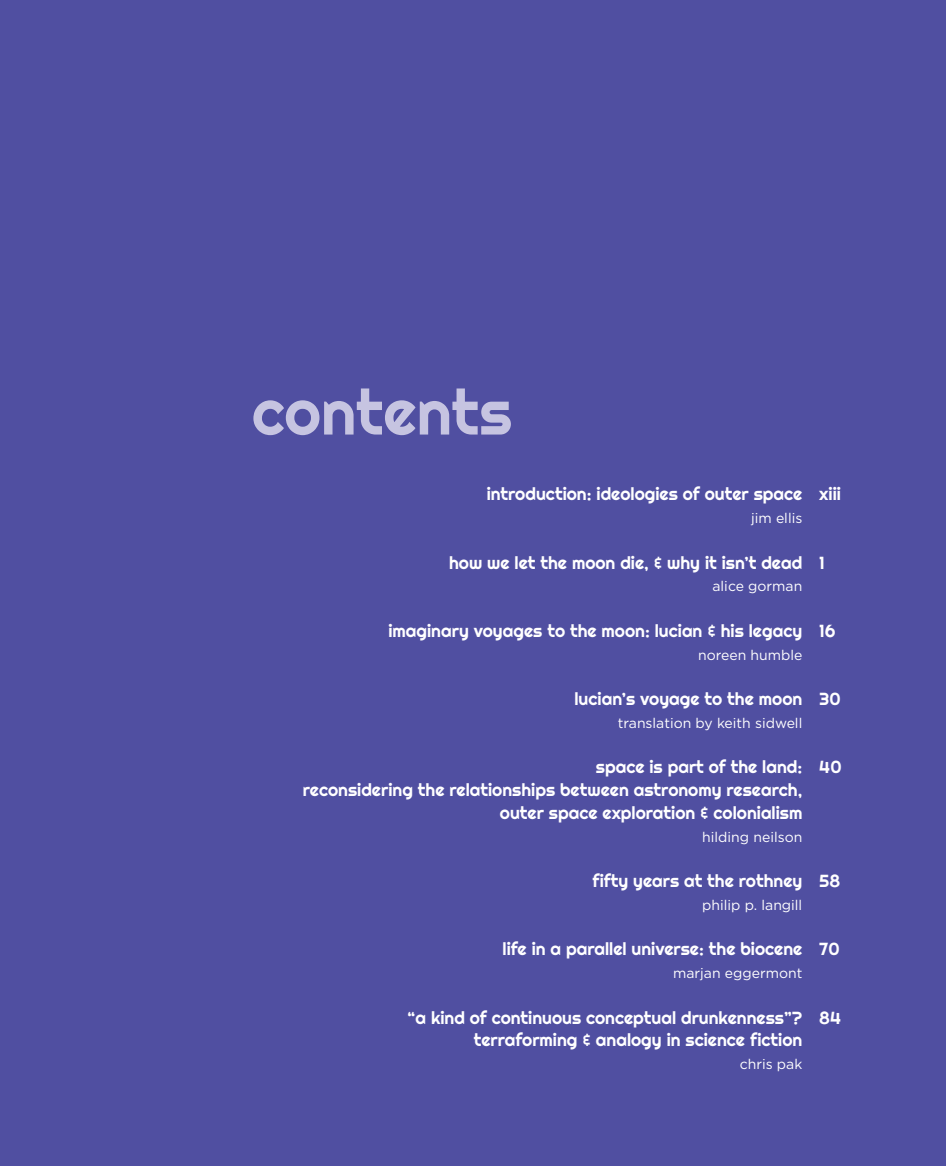
<style>
.page{position:relative;width:946px;height:1166px;background:#504fa1}
.page>*{position:absolute;margin:0;border:0;box-sizing:border-box;transform-origin:0 0}
.t1{font:63px "Righteous";color:#c6c4e1}
.t2{font:17.5px/22.8px "Righteous";color:#fff;text-align:right}
.t3{font:14px "Gotham";color:#fff}
</style>
<div class="page">
<h1 class="t1" style="left:252px;top:372px;width:262px">contents</h1>
<p class="t2" style="left:487px;top:482px;width:317px">introduction: ideologies of outer space</p>
<p class="t3" style="left:751px;top:513px;width:53px">jim ellis</p>
<p class="t2" style="left:449px;top:551px;width:355px">how we let the moon die, &amp; why it isn’t dead</p>
<p class="t3" style="left:712px;top:581px;width:91px">alice gorman</p>
<p class="t2" style="left:388px;top:619px;width:415px">imaginary voyages to the moon: lucian &amp; his legacy</p>
<p class="t3" style="left:698px;top:649px;width:106px">noreen humble</p>
<p class="t2" style="left:574px;top:687px;width:229px">lucian’s voyage to the moon</p>
<p class="t3" style="left:618px;top:718px;width:186px">translation by keith sidwell</p>
<p class="t2" style="left:303px;top:755px;width:501px">space is part of the land:<br>reconsidering the relationships between astronomy research, outer space exploration &amp; colonialism</p>
<p class="t3" style="left:702px;top:831px;width:102px">hilding neilson</p>
<p class="t2" style="left:592px;top:869px;width:211px">fifty years at the rothney</p>
<p class="t3" style="left:702px;top:900px;width:102px">philip p. langill</p>
<p class="t2" style="left:502px;top:937px;width:301px">life in a parallel universe: the biocene</p>
<p class="t3" style="left:673px;top:968px;width:131px">marjan eggermont</p>
<p class="t2" style="left:408px;top:1006px;width:396px">“a kind of continuous conceptual drunkenness”? terraforming &amp; analogy in science fiction</p>
<p class="t3" style="left:740px;top:1059px;width:64px">chris pak</p>
<p class="t2" style="left:819px;top:482px;width:23px">xiii</p>
<p class="t2" style="left:819px;top:551px;width:7px">1</p>
<p class="t2" style="left:819px;top:619px;width:18px">16</p>
<p class="t2" style="left:819px;top:687px;width:23px">30</p>
<p class="t2" style="left:819px;top:755px;width:24px">40</p>
<p class="t2" style="left:819px;top:869px;width:23px">58</p>
<p class="t2" style="left:819px;top:937px;width:22px">70</p>
<p class="t2" style="left:819px;top:1006px;width:23px">84</p>
</div>
